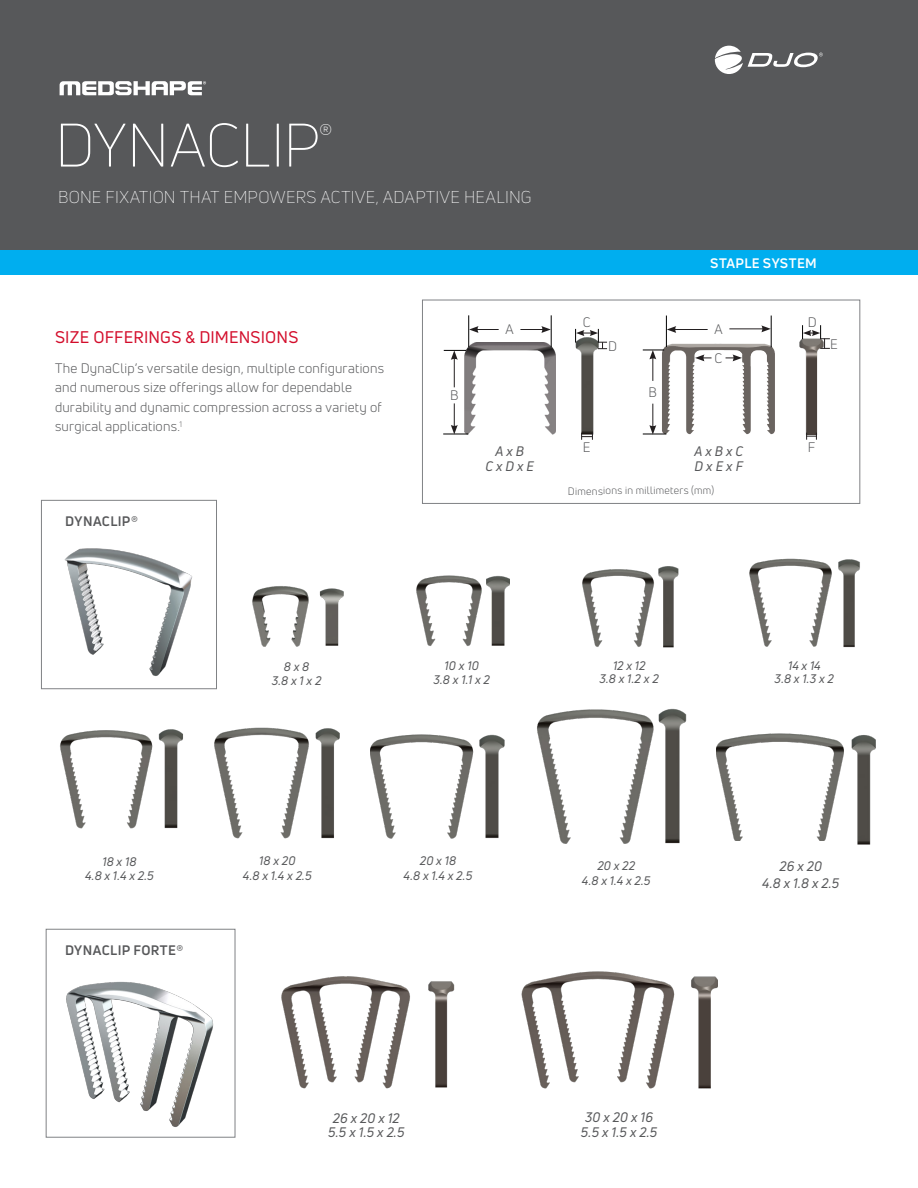
<style>
.page{position:relative;width:918px;height:1188px;background:#fff}
.page>*{position:absolute;margin:0;border:0;box-sizing:border-box;transform-origin:0 0}
.Headline{font:300 60px "Uni Neue";letter-spacing:.005em;color:#fff}
.Headline-2{font:300 26.25px "Uni Neue";color:#fff}
.t1{font:300 16.8px "Uni Neue";letter-spacing:.025em;color:#fff}
.Heading{font:16.5px "Uni Neue";letter-spacing:.01em;color:#d30d2b}
.Heading-2{font:13.5px/19.5px "Uni Neue";letter-spacing:.015em;color:#57585a}
.descriptor___call-ou{font:italic 13.5px "Uni Neue";letter-spacing:.005em;color:#57585a}
.Heading-3{font:700 13.5px "Uni Neue";letter-spacing:.03em;color:#57585a}
.descriptor___call-ou-2{font:700 13.5px "Uni Neue";letter-spacing:.03em;color:#fff}
.BODY{font:13.5px "Uni Neue";color:#57585a}
.descriptor___call-ou-3{font:italic 12.15px "Uni Neue";letter-spacing:.01em;color:#57585a}
.BODY-2{font:10.5px "Uni Neue";letter-spacing:.02em;color:#57585a}
</style>
<div class="page">
<div style="left:422px;top:300px;width:438px;height:204px;border:1px solid #808285"></div>
<div style="left:0;top:0;width:918px;height:259px;background:#57585a"></div>
<svg style="left:715px;top:46px;width:108px;height:28px"></svg>
<svg style="left:60px;top:81px;width:146px;height:14px"></svg>
<div style="left:0;top:250px;width:918px;height:25px;background:#00aeef"></div>
<img style="left:66px;top:981px;width:148px;height:146px">
<img style="left:64px;top:548px;width:129px;height:128px">
<img style="left:319px;top:588px;width:25px;height:58px">
<img style="left:252px;top:586px;width:57px;height:61px">
<img style="left:416px;top:575px;width:66px;height:71px">
<img style="left:486px;top:575px;width:24px;height:71px">
<img style="left:582px;top:569px;width:72px;height:78px">
<img style="left:658px;top:566px;width:21px;height:82px">
<img style="left:749px;top:558px;width:83px;height:89px">
<img style="left:838px;top:559px;width:22px;height:89px">
<img style="left:60px;top:730px;width:93px;height:99px">
<img style="left:158px;top:729px;width:25px;height:100px">
<img style="left:214px;top:727px;width:95px;height:112px">
<img style="left:315px;top:728px;width:25px;height:111px">
<img style="left:370px;top:734px;width:104px;height:105px">
<img style="left:479px;top:734px;width:26px;height:104px">
<img style="left:537px;top:709px;width:116px;height:135px">
<img style="left:658px;top:708px;width:28px;height:136px">
<img style="left:716px;top:733px;width:128px;height:108px">
<img style="left:851px;top:735px;width:25px;height:110px">
<img style="left:281px;top:976px;width:129px;height:113px">
<img style="left:428px;top:981px;width:26px;height:107px">
<img style="left:521px;top:971px;width:154px;height:118px">
<img style="left:691px;top:976px;width:27px;height:113px">
<div style="left:41px;top:500px;width:176px;height:189px;border:1px solid #808285"></div>
<div style="left:46px;top:929px;width:189px;height:208px;border:1px solid #808285"></div>
<img style="left:577px;top:349px;width:23px;height:86px">
<img style="left:799px;top:339px;width:20px;height:95px">
<img style="left:464px;top:342px;width:92px;height:93px">
<img style="left:661px;top:342px;width:114px;height:93px">
<hr style="left:468px;top:315px;width:1px;height:32px;background:#000">
<hr style="left:666px;top:316px;width:1px;height:31px;background:#000">
<hr style="left:771px;top:316px;width:1px;height:31px;background:#000">
<hr style="left:551px;top:315px;width:1px;height:32px;background:#000">
<svg style="left:575px;top:329px;width:32px;height:20px"></svg>
<svg style="left:802px;top:325px;width:28px;height:24px"></svg>
<svg style="left:581px;top:433px;width:12px;height:7px"></svg>
<svg style="left:806px;top:433px;width:11px;height:7px"></svg>
<svg style="left:469px;top:326px;width:30px;height:7px"></svg>
<hr style="left:674px;top:329px;width:34px;height:1px;background:#231f20">
<svg style="left:667px;top:326px;width:9px;height:7px"></svg>
<svg style="left:695px;top:354px;width:17px;height:7px"></svg>
<svg style="left:726px;top:354px;width:16px;height:7px"></svg>
<hr style="left:454px;top:357px;width:1px;height:30px;background:#231f20">
<svg style="left:444px;top:350px;width:22px;height:10px"></svg>
<svg style="left:643px;top:350px;width:21px;height:31px"></svg>
<svg style="left:520px;top:326px;width:31px;height:7px"></svg>
<hr style="left:729px;top:328px;width:35px;height:1px;background:#231f20">
<svg style="left:761px;top:325px;width:10px;height:7px"></svg>
<svg style="left:443px;top:403px;width:25px;height:32px"></svg>
<svg style="left:643px;top:404px;width:23px;height:31px"></svg>
<p class="Headline" style="left:55px;top:108px;width:267px">DYNACLIP</p>
<p class="Headline-2" style="left:319px;top:117px;width:15px">®</p>
<p class="t1" style="left:58px;top:187px;width:475px">BONE FIXATION THAT EMPOWERS ACTIVE, ADAPTIVE HEALING</p>
<p class="descriptor___call-ou-2" style="left:710px;top:255px;width:108px">STAPLE SYSTEM</p>
<p class="Heading" style="left:55px;top:327px;width:245px">SIZE OFFERINGS &amp; DIMENSIONS</p>
<p class="Heading-2" style="left:55px;top:358px;width:330px">The DynaClip’s versatile design, multiple configurations and numerous size offerings allow for dependable durability and dynamic compression across a variety of surgical applications.<sup>1</sup></p>
<p class="Heading-3" style="left:65px;top:513px;width:74px">DYNACLIP®</p>
<p class="BODY" style="left:583px;top:314px;width:9px">C</p>
<p class="BODY" style="left:808px;top:314px;width:10px">D</p>
<p class="BODY" style="left:608px;top:338px;width:10px">D</p>
<p class="BODY" style="left:830px;top:336px;width:9px">E</p>
<p class="BODY" style="left:505px;top:321px;width:10px">A</p>
<p class="BODY" style="left:714px;top:321px;width:10px">A</p>
<p class="BODY" style="left:714px;top:350px;width:9px">C</p>
<p class="BODY" style="left:450px;top:388px;width:10px">B</p>
<p class="BODY" style="left:649px;top:384px;width:10px">B</p>
<p class="descriptor___call-ou" style="left:495px;top:443px;width:30px">A x B</p>
<p class="descriptor___call-ou" style="left:485px;top:458px;width:50px">C x D x E</p>
<p class="BODY" style="left:583px;top:439px;width:9px">E</p>
<p class="BODY" style="left:808px;top:439px;width:9px">F</p>
<p class="descriptor___call-ou" style="left:694px;top:443px;width:50px">A x B x C</p>
<p class="descriptor___call-ou" style="left:695px;top:458px;width:50px">D x E x F</p>
<p class="BODY-2" style="left:568px;top:484px;width:148px">Dimensions in millimeters (mm)</p>
<p class="descriptor___call-ou-3" style="left:284px;top:660px;width:27px">8 x 8</p>
<p class="descriptor___call-ou-3" style="left:272px;top:673px;width:51px">3.8 x 1 x 2</p>
<p class="descriptor___call-ou-3" style="left:445px;top:658px;width:36px">10 x 10</p>
<p class="descriptor___call-ou-3" style="left:433px;top:672px;width:58px">3.8 x 1.1 x 2</p>
<p class="descriptor___call-ou-3" style="left:613px;top:658px;width:34px">12 x 12</p>
<p class="descriptor___call-ou-3" style="left:599px;top:671px;width:61px">3.8 x 1.2 x 2</p>
<p class="descriptor___call-ou-3" style="left:788px;top:658px;width:34px">14 x 14</p>
<p class="descriptor___call-ou-3" style="left:775px;top:671px;width:61px">3.8 x 1.3 x 2</p>
<p class="descriptor___call-ou-3" style="left:102px;top:854px;width:36px">18 x 18</p>
<p class="descriptor___call-ou-3" style="left:85px;top:868px;width:70px">4.8 x 1.4 x 2.5</p>
<p class="Heading-3" style="left:65px;top:942px;width:120px">DYNACLIP FORTE®</p>
<p class="descriptor___call-ou-3" style="left:259px;top:853px;width:38px">18 x 20</p>
<p class="descriptor___call-ou-3" style="left:243px;top:868px;width:70px">4.8 x 1.4 x 2.5</p>
<p class="descriptor___call-ou-3" style="left:420px;top:853px;width:38px">20 x 18</p>
<p class="descriptor___call-ou-3" style="left:404px;top:868px;width:70px">4.8 x 1.4 x 2.5</p>
<p class="descriptor___call-ou-3" style="left:597px;top:858px;width:39px">20 x 22</p>
<p class="descriptor___call-ou-3" style="left:582px;top:873px;width:70px">4.8 x 1.4 x 2.5</p>
<p class="descriptor___call-ou" style="left:780px;top:858px;width:44px">26 x 20</p>
<p class="descriptor___call-ou" style="left:762px;top:875px;width:79px">4.8 x 1.8 x 2.5</p>
<p class="descriptor___call-ou" style="left:333px;top:1109px;width:68px">26 x 20 x 12</p>
<p class="descriptor___call-ou" style="left:328px;top:1124px;width:78px">5.5 x 1.5 x 2.5</p>
<p class="descriptor___call-ou" style="left:585px;top:1109px;width:69px">30 x 20 x 16</p>
<p class="descriptor___call-ou" style="left:581px;top:1124px;width:78px">5.5 x 1.5 x 2.5</p>
</div>
